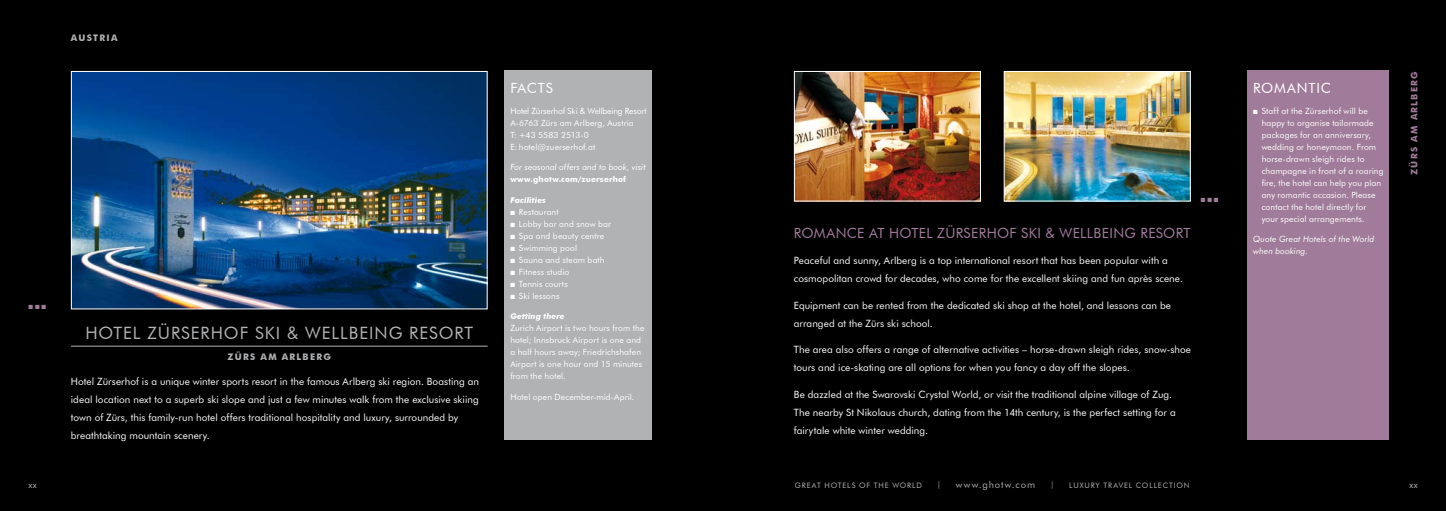
<style>
.page{position:relative;width:1446px;height:511px;background:#fff}
.page>*{position:absolute;margin:0;border:0;box-sizing:border-box;transform-origin:0 0}
.t1{font:17px "Futura BT";letter-spacing:.055em;color:#b1b2b4}
.t2{font:14px "Futura BT";letter-spacing:.02em;color:#a07c9a}
.t3{font:14px "Futura BT";letter-spacing:.055em;color:#fff}
.t4{font:10px/18px "Futura BT";letter-spacing:.005em;color:#fff}
.t5{font:9.5px "Futura BT";letter-spacing:.095em;color:#b1b2b4}
.t6{font:700 9px "Futura BT";letter-spacing:.145em;color:#b1b2b4}
.t7{font:700 9px "Futura BT";letter-spacing:.145em;color:#a07c9a}
.t8{font:9px "Futura BT";color:#b1b2b4}
.t9{font:8.5px/12px "Futura BT";letter-spacing:.01em;color:#fff}
.t10{font:italic 8.5px/12px "Futura BT";letter-spacing:.005em;color:#fff}
.t11{font:700 8px "Futura BT";letter-spacing:.02em;color:#fff}
.t12{font:italic 700 8px "Futura BT";letter-spacing:.01em;color:#fff}
.t13{font:7.5px "Futura BT";letter-spacing:.115em;color:#b1b2b4}
.t14{font:6px "Zapf Dingbats ITC";color:#a07c9a}
</style>
<div class="page">
<div style="left:0;top:0;width:723px;height:510px;background:#000"></div>
<div style="left:505px;top:71px;width:147px;height:368px;background:#b1b2b4"></div>
<div style="left:723px;top:0;width:722px;height:510px;background:#000"></div>
<div style="left:1247px;top:71px;width:142px;height:368px;background:#a07c9a"></div>
<img style="left:73px;top:73px;width:413px;height:234px">
<div style="left:71px;top:71px;width:417px;height:238px;border:1px solid #fff"></div>
<hr style="left:71px;top:345px;width:417px;height:1px;background:#b1b2b4">
<img style="left:796px;top:73px;width:183px;height:126px">
<div style="left:794px;top:71px;width:187px;height:130px;border:1px solid #fff"></div>
<img style="left:1005px;top:73px;width:184px;height:126px">
<div style="left:1003px;top:71px;width:188px;height:130px;border:1px solid #fff"></div>
<p class="t6" style="left:71px;top:32px;width:48px">AUSTRIA</p>
<p class="t14" style="left:28px;top:304px;width:19px">■■■</p>
<p class="t8" style="left:28px;top:479px;width:10px">xx</p>
<h1 class="t1" style="left:85px;top:323px;width:389px">HOTEL ZÜRSERHOF SKI &amp; WELLBEING RESORT</h1>
<p class="t6" style="left:227px;top:351px;width:105px">ZÜRS AM ARLBERG</p>
<p class="t4" style="left:71px;top:372px;width:410px">Hotel Zürserhof is a unique winter sports resort in the famous Arlberg ski region. Boasting an ideal location next to a superb ski slope and just a few minutes walk from the exclusive skiing town of Zürs, this family-run hotel offers traditional hospitality and luxury, surrounded by breathtaking mountain scenery.</p>
<h2 class="t3" style="left:510px;top:79px;width:44px">FACTS</h2>
<p class="t9" style="left:510px;top:104px;width:138px">Hotel Zürserhof Ski &amp; Wellbeing Resort<br>A-6763 Zürs am Arlberg, Austria<br>T: +43 5583 2513-0<br>E: hotel@zuerserhof.at</p>
<p class="t10" style="left:510px;top:161px;width:137px">For seasonal offers and to book, visit</p>
<p class="t11" style="left:510px;top:174px;width:117px">www.ghotw.com/zuerserhof</p>
<p class="t12" style="left:510px;top:195px;width:37px">Facilities</p>
<p class="t9" style="left:510px;top:205px;width:50px">■ Restaurant</p>
<p class="t9" style="left:510px;top:217px;width:102px">■ Lobby bar and snow bar</p>
<p class="t9" style="left:510px;top:229px;width:95px">■ Spa and beauty centre</p>
<p class="t9" style="left:510px;top:241px;width:68px">■ Swimming pool</p>
<p class="t9" style="left:510px;top:253px;width:96px">■ Sauna and steam bath</p>
<p class="t9" style="left:510px;top:265px;width:61px">■ Fitness studio</p>
<p class="t9" style="left:510px;top:277px;width:59px">■ Tennis courts</p>
<p class="t9" style="left:510px;top:289px;width:51px">■ Ski lessons</p>
<p class="t12" style="left:510px;top:311px;width:56px">Getting there</p>
<p class="t9" style="left:510px;top:322px;width:136px">Zurich Airport is two hours from the hotel; Innsbruck Airport is one and a half hours away; Friedrichshafen<br>Airport is one hour and 15 minutes from the hotel.</p>
<p class="t9" style="left:510px;top:390px;width:126px">Hotel open December-mid-April.</p>
<h2 class="t2" style="left:794px;top:224px;width:398px">ROMANCE AT HOTEL ZÜRSERHOF SKI &amp; WELLBEING RESORT</h2>
<p class="t4" style="left:794px;top:251px;width:391px">Peaceful and sunny, Arlberg is a top international resort that has been popular with a cosmopolitan crowd for decades, who come for the excellent skiing and fun après scene.</p>
<p class="t4" style="left:794px;top:296px;width:379px">Equipment can be rented from the dedicated ski shop at the hotel, and lessons can be arranged at the Zürs ski school.</p>
<p class="t4" style="left:794px;top:340px;width:399px">The area also offers a range of alternative activities – horse-drawn sleigh rides, snow-shoe tours and ice-skating are all options for when you fancy a day off the slopes.</p>
<p class="t4" style="left:794px;top:385px;width:383px">Be dazzled at the Swarovski Crystal World, or visit the traditional alpine village of Zug.<br>The nearby St Nikolaus church, dating from the 14th century, is the perfect setting for a fairytale white winter wedding.</p>
<p class="t14" style="left:1200px;top:196px;width:19px">■■■</p>
<p class="t13" style="left:795px;top:480px;width:129px">GREAT HOTELS OF THE WORLD</p>
<p class="t13" style="left:937px;top:479px;width:5px">|</p>
<p class="t5" style="left:956px;top:478px;width:81px">www.ghotw.com</p>
<p class="t13" style="left:1050px;top:479px;width:5px">|</p>
<p class="t13" style="left:1069px;top:480px;width:122px">LUXURY TRAVEL COLLECTION</p>
<h2 class="t3" style="left:1253px;top:79px;width:79px">ROMANTIC</h2>
<p class="t9" style="left:1261px;top:104px;width:123px;text-indent:-9px">■ Staff at the Zürserhof will be happy to organise tailormade packages for an anniversary, wedding or honeymoon. From horse-drawn sleigh rides to champagne in front of a roaring fire, the hotel can help you plan any romantic occasion. Please contact the hotel directly for your special arrangements.</p>
<p class="t10" style="left:1253px;top:233px;width:123px">Quote Great Hotels of the World when booking.</p>
<p class="t7" style="left:1408px;top:175px;width:105px;rotate:-90deg">ZÜRS AM ARLBERG</p>
<p class="t8" style="left:1409px;top:479px;width:10px">xx</p>
</div>
